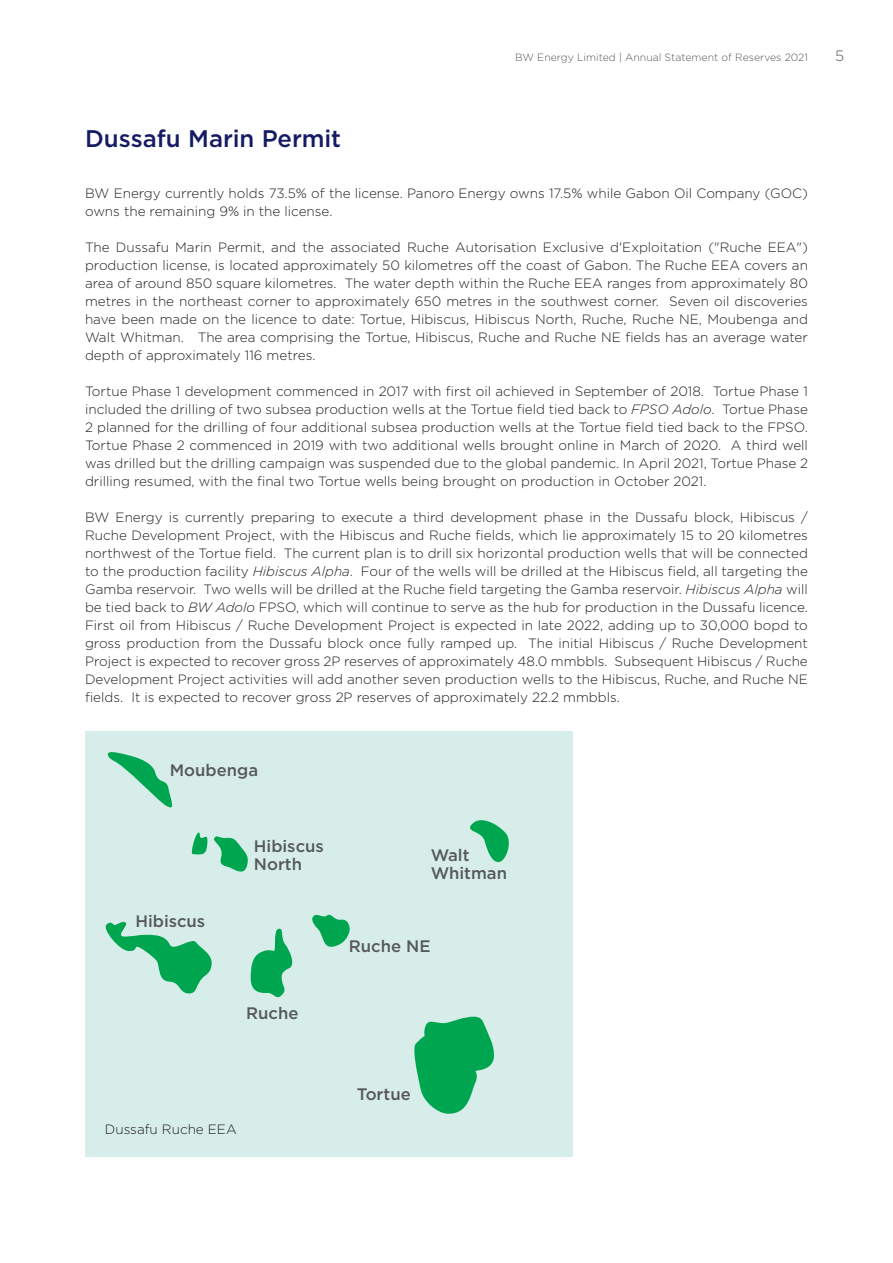
<style>
.page{position:relative;width:893px;height:1263px;background:#fff}
.page>*{position:absolute;margin:0;border:0;box-sizing:border-box;transform-origin:0 0}
.Hovedtittel{font:500 24px "Gotham";color:#141b64}
.t1{font:500 16.65px/18.8px "Gotham";color:#57585a}
.t2{font:300 15px "Gotham";color:#57585a}
.Brødtekst{font:300 13.5px/18px "Gotham";color:#231f20;text-align:justify}
.t3{font:300 10.5px "Gotham";color:#57585a}
.s1{font-style:italic}
</style>
<div class="page">
<div style="left:85px;top:731px;width:487px;height:426px;background:#d6ede9"></div>
<svg style="left:411px;top:1011px;width:84px;height:103px;background:#4cbe86"></svg>
<svg style="left:467px;top:813px;width:46px;height:50px;background:#82d1ad"></svg>
<svg style="left:250px;top:927px;width:46px;height:73px;background:#6dc99e"></svg>
<svg style="left:311px;top:912px;width:40px;height:37px"></svg>
<svg style="left:102px;top:920px;width:110px;height:74px;background:#88d2b1"></svg>
<svg style="left:190px;top:830px;width:60px;height:45px;background:#88d2b0"></svg>
<p class="Hovedtittel" style="left:85px;top:123px;width:258px">Dussafu Marin Permit</p>
<p class="t3" style="left:515px;top:51px;width:294px">BW Energy Limited | Annual Statement of Reserves 2021</p>
<p class="t2" style="left:835px;top:47px;width:11px">5</p>
<p class="Brødtekst" style="left:85px;top:184px;width:724px">BW Energy currently holds 73.5% of the license. Panoro Energy owns 17.5% while Gabon Oil Company (GOC) owns the remaining 9% in the license.</p>
<p class="Brødtekst" style="left:85px;top:238px;width:724px">The Dussafu Marin Permit, and the associated Ruche Autorisation Exclusive d'Exploitation ("Ruche EEA") production license, is located approximately 50 kilometres off the coast of Gabon. The Ruche EEA covers an area of around 850 square kilometres. The water depth within the Ruche EEA ranges from approximately 80 metres in the northeast corner to approximately 650 metres in the southwest corner. Seven oil discoveries have been made on the licence to date: Tortue, Hibiscus, Hibiscus North, Ruche, Ruche NE, Moubenga and Walt Whitman. The area comprising the Tortue, Hibiscus, Ruche and Ruche NE fields has an average water depth of approximately 116 metres.</p>
<p class="Brødtekst" style="left:85px;top:382px;width:724px">Tortue Phase 1 development commenced in 2017 with first oil achieved in September of 2018. Tortue Phase 1 included the drilling of two subsea production wells at the Tortue field tied back to <span class="s1">FPSO Adolo</span>. Tortue Phase 2 planned for the drilling of four additional subsea production wells at the Tortue field tied back to the FPSO.<br>Tortue Phase 2 commenced in 2019 with two additional wells brought online in March of 2020. A third well was drilled but the drilling campaign was suspended due to the global pandemic. In April 2021, Tortue Phase 2 drilling resumed, with the final two Tortue wells being brought on production in October 2021.</p>
<p class="Brødtekst" style="left:85px;top:508px;width:724px">BW Energy is currently preparing to execute a third development phase in the Dussafu block, Hibiscus / Ruche Development Project, with the Hibiscus and Ruche fields, which lie approximately 15 to 20 kilometres northwest of the Tortue field. The current plan is to drill six horizontal production wells that will be connected to the production facility <span class="s1">Hibiscus Alpha</span>. Four of the wells will be drilled at the Hibiscus field, all targeting the Gamba reservoir. Two wells will be drilled at the Ruche field targeting the Gamba reservoir. <span class="s1">Hibiscus Alpha</span> will be tied back to <span class="s1">BW Adolo</span> FPSO, which will continue to serve as the hub for production in the Dussafu licence.<br>First oil from Hibiscus / Ruche Development Project is expected in late 2022, adding up to 30,000 bopd to gross production from the Dussafu block once fully ramped up. The initial Hibiscus / Ruche Development Project is expected to recover gross 2P reserves of approximately 48.0 mmbbls. Subsequent Hibiscus / Ruche Development Project activities will add another seven production wells to the Hibiscus, Ruche, and Ruche NE fields. It is expected to recover gross 2P reserves of approximately 22.2 mmbbls.</p>
<p class="t1" style="left:170px;top:761px;width:90px">Moubenga</p>
<p class="t1" style="left:135px;top:911px;width:71px">Hibiscus</p>
<p class="t1" style="left:254px;top:836px;width:71px">Hibiscus<br>North</p>
<p class="t1" style="left:246px;top:1003px;width:54px">Ruche</p>
<p class="t1" style="left:431px;top:845px;width:78px">Walt<br>Whitman</p>
<p class="t1" style="left:349px;top:936px;width:83px">Ruche NE</p>
<p class="Brødtekst" style="left:105px;top:1120px;width:133px">Dussafu Ruche EEA</p>
<p class="t1" style="left:357px;top:1085px;width:55px">Tortue</p>
</div>
